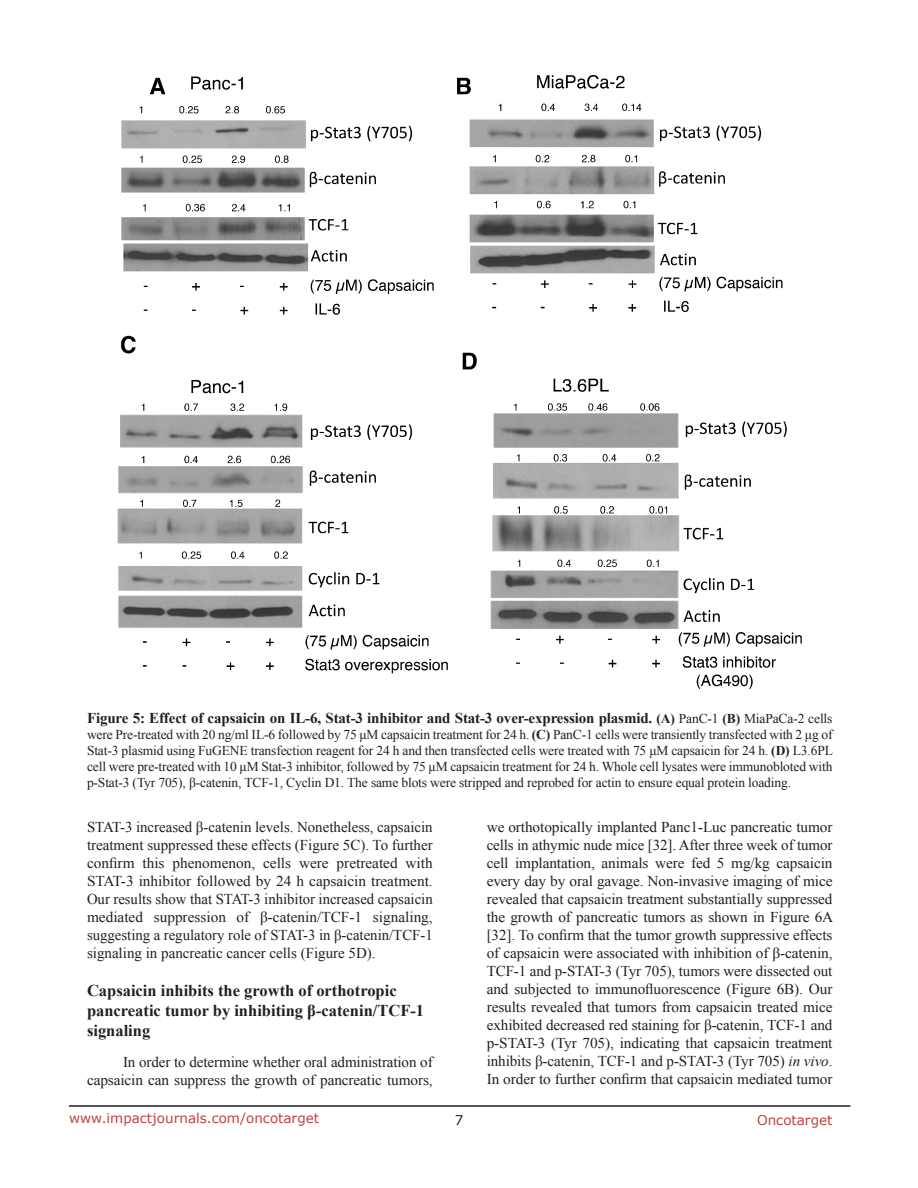
<style>
.page{position:relative;width:918px;height:1188px;background:#fff}
.page>*{position:absolute;margin:0;border:0;box-sizing:border-box;transform-origin:0 0}
.t1{font:700 16.5px/19.8px "Times New Roman";color:#231f20}
.t2{font:15px/18px "Times New Roman";letter-spacing:-.005em;color:#231f20;text-align:justify}
.t3{font:700 15px "Times New Roman";letter-spacing:-.01em;color:#231f20}
.t4{font:13.5px/16.2px "Times New Roman";letter-spacing:-.01em;color:#231f20;text-align:justify}
.t5{font:13.5px "Verdana";color:#c14141}
.t6{font:13.5px "Verdana";color:#231f20}
.s1{font-size:13.5px}
.s2{font-weight:400;font-size:13.5px}
.s3{font-weight:700}
.s4{font-style:italic}
</style>
<div class="page">
<hr style="left:69px;top:1105px;width:781px;height:2px;background:#231f20">
<img style="left:118px;top:75px;width:684px;height:614px">
<p class="t3" style="left:87px;top:707px;width:747px">Figure 5: Effect of capsaicin on IL-6, Stat-3 inhibitor and Stat-3 over-expression plasmid. <span class="s1">(A)</span> <span class="s2">PanC-1</span> <span class="s1">(B)</span> <span class="s2">MiaPaCa-2 cells</span></p>
<p class="t4" style="left:87px;top:726px;width:747px">were Pre-treated with 20 ng/ml IL-6 followed by 75 μM capsaicin treatment for 24 h. <span class="s3">(C)</span> PanC-1 cells were transiently transfected with 2 μg of Stat-3 plasmid using FuGENE transfection reagent for 24 h and then transfected cells were treated with 75 μM capsaicin for 24 h. <span class="s3">(D)</span> L3.6PL cell were pre-treated with 10 μM Stat-3 inhibitor, followed by 75 μM capsaicin treatment for 24 h. Whole cell lysates were immunobloted with p-Stat-3 (Tyr 705), β-catenin, TCF-1, Cyclin D1. The same blots were stripped and reprobed for actin to ensure equal protein loading.</p>
<p class="t2" style="left:87px;top:818px;width:347px">STAT-3 increased β-catenin levels. Nonetheless, capsaicin treatment suppressed these effects (Figure 5C). To further confirm this phenomenon, cells were pretreated with STAT-3 inhibitor followed by 24 h capsaicin treatment.<br>Our results show that STAT-3 inhibitor increased capsaicin mediated suppression of β-catenin/TCF-1 signaling, suggesting a regulatory role of STAT-3 in β-catenin/TCF-1 signaling in pancreatic cancer cells (Figure 5D).</p>
<p class="t1" style="left:87px;top:980px;width:339px">Capsaicin inhibits the growth of orthotropic pancreatic tumor by inhibiting β-catenin/TCF-1 signaling</p>
<p class="t2" style="left:87px;top:1053px;width:347px;text-align:right">In order to determine whether oral administration of capsaicin can suppress the growth of pancreatic tumors,</p>
<p class="t2" style="left:487px;top:818px;width:348px">we orthotopically implanted Panc1-Luc pancreatic tumor cells in athymic nude mice [32]. After three week of tumor cell implantation, animals were fed 5 mg/kg capsaicin every day by oral gavage. Non-invasive imaging of mice revealed that capsaicin treatment substantially suppressed the growth of pancreatic tumors as shown in Figure 6A [32]. To confirm that the tumor growth suppressive effects of capsaicin were associated with inhibition of β-catenin, TCF-1 and p-STAT-3 (Tyr 705), tumors were dissected out and subjected to immunofluorescence (Figure 6B). Our results revealed that tumors from capsaicin treated mice exhibited decreased red staining for β-catenin, TCF-1 and p-STAT-3 (Tyr 705), indicating that capsaicin treatment inhibits β-catenin, TCF-1 and p-STAT-3 (Tyr 705) <span class="s4">in vivo</span>.<br>In order to further confirm that capsaicin mediated tumor</p>
<p class="t5" style="left:69px;top:1109px;width:252px">www.impactjournals.com/oncotarget</p>
<p class="t6" style="left:455px;top:1111px;width:10px">7</p>
<p class="t5" style="left:757px;top:1111px;width:77px">Oncotarget</p>
</div>
